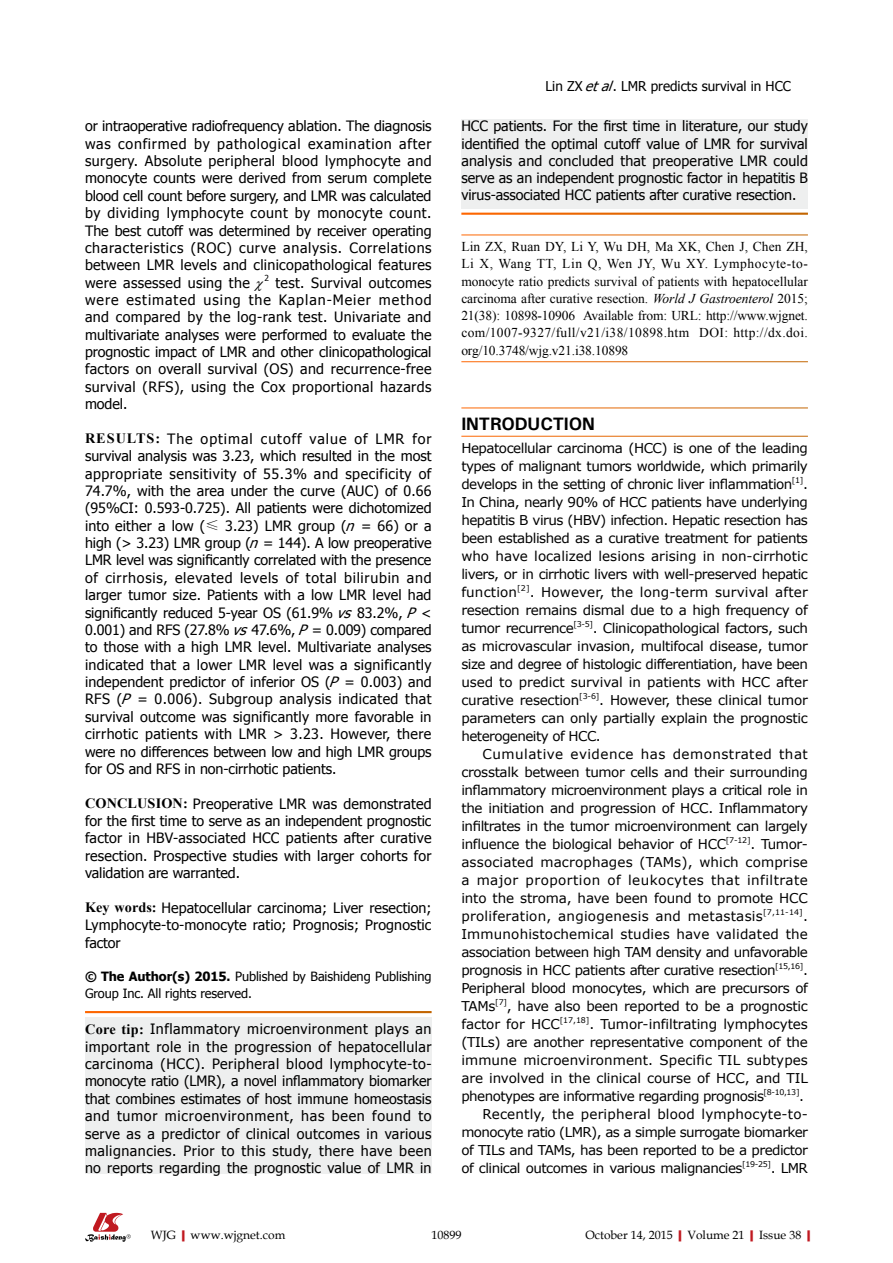
<style>
.page{position:relative;width:893px;height:1263px;background:#fff}
.page>*{position:absolute;margin:0;border:0;box-sizing:border-box;transform-origin:0 0}
.t1{font:700 18px "Univers";letter-spacing:-.01em;color:#000}
.t2{font:14.25px/17.4px "Tahoma";letter-spacing:.01em;color:#000;text-align:justify}
.t3{font:13.5px/18px "Verdana";letter-spacing:-.03em;color:#000;text-align:justify}
.t4{font:13.5px/17.2px "Times New Roman";letter-spacing:.025em;color:#000;text-align:justify}
.t5{font:13.5px "Verdana";letter-spacing:.01em;color:#000}
.t6{font:13.5px "Verdana";letter-spacing:.035em;color:#000}
.t7{font:13.5px "Tahoma";color:#000}
.t8{font:12.75px/17.4px "Tahoma";letter-spacing:-.005em;color:#000}
.t9{font:12px "Book Antiqua";color:#000}
.t10{font:8.25px "Tahoma";color:#000}
.t11{font:7.8px "Verdana";letter-spacing:-.04em;color:#000}
.s1{font-family:"Times New Roman";font-weight:700}
.s2{font-family:"Sim Sun";font-size:13.5px}
.s3{font-style:italic}
.s4{font-weight:700}
.s5{font-weight:700;color:#c01920}
</style>
<div class="page">
<svg style="left:85px;top:1213px;width:46px;height:29px"></svg>
<div style="left:85px;top:1017px;width:347px;height:157px;background:#eeefef"></div>
<div style="left:461px;top:119px;width:347px;height:89px;background:#eeefef"></div>
<p class="t2" style="left:85px;top:117px;width:348px">or intraoperative radiofrequency ablation. The diagnosis was confirmed by pathological examination after surgery. Absolute peripheral blood lymphocyte and monocyte counts were derived from serum complete blood cell count before surgery, and LMR was calculated by dividing lymphocyte count by monocyte count.<br>The best cutoff was determined by receiver operating characteristics (ROC) curve analysis. Correlations between LMR levels and clinicopathological features were assessed using the</p>
<p class="t10" style="left:265px;top:272px;width:6px">2</p>
<p class="t2" style="left:85px;top:273px;width:348px;text-indent:190px">test. Survival outcomes were estimated using the Kaplan-Meier method and compared by the log-rank test. Univariate and multivariate analyses were performed to evaluate the prognostic impact of LMR and other clinicopathological factors on overall survival (OS) and recurrence-free survival (RFS), using the Cox proportional hazards model.</p>
<p class="t2" style="left:85px;top:429px;width:348px"><span class="s1">RESULTS:</span> The optimal cutoff value of LMR for survival analysis was 3.23, which resulted in the most appropriate sensitivity of 55.3% and specificity of 74.7%, with the area under the curve (AUC) of 0.66 (95%CI: 0.593-0.725). All patients were dichotomized into either a low (<span class="s2">≤</span> 3.23) LMR group (<span class="s3">n</span> = 66) or a high (&gt; 3.23) LMR group (<span class="s3">n</span> = 144). A low preoperative LMR level was significantly correlated with the presence of cirrhosis, elevated levels of total bilirubin and larger tumor size. Patients with a low LMR level had significantly reduced 5-year OS (61.9% <span class="s3">vs</span>83.2%, <span class="s3">P</span> &lt; 0.001) and RFS (27.8% <span class="s3">vs</span>47.6%, <span class="s3">P</span>= 0.009) compared to those with a high LMR level. Multivariate analyses indicated that a lower LMR level was a significantly independent predictor of inferior OS (<span class="s3">P</span> = 0.003) and RFS (<span class="s3">P</span> = 0.006). Subgroup analysis indicated that survival outcome was significantly more favorable in cirrhotic patients with LMR &gt; 3.23. However, there were no differences between low and high LMR groups for OS and RFS in non-cirrhotic patients.</p>
<p class="t2" style="left:85px;top:794px;width:348px"><span class="s1">CONCLUSION:</span> Preoperative LMR was demonstrated for the first time to serve as an independent prognostic factor in HBV-associated HCC patients after curative resection. Prospective studies with larger cohorts for validation are warranted.</p>
<p class="t2" style="left:85px;top:898px;width:348px"><span class="s1">Key words:</span> Hepatocellular carcinoma; Liver resection; Lymphocyte-to-monocyte ratio; Prognosis; Prognostic factor</p>
<p class="t8" style="left:85px;top:967px;width:348px"><span class="s4">© The Author(s) 2015.</span> Published by Baishideng Publishing<br>Group Inc. All rights reserved.</p>
<p class="t2" style="left:85px;top:1020px;width:348px"><span class="s1">Core tip:</span> Inflammatory microenvironment plays an important role in the progression of hepatocellular carcinoma (HCC). Peripheral blood lymphocyte-to&shy;monocyte ratio (LMR), a novel inflammatory biomarker that combines estimates of host immune homeostasis and tumor microenvironment, has been found to serve as a predictor of clinical outcomes in various malignancies. Prior to this study, there have been no reports regarding the prognostic value of LMR in</p>
<p class="t7" style="left:546px;top:77px;width:247px">Lin ZX <span class="s3">etal</span>. LMR predicts survival in HCC</p>
<p class="t2" style="left:461px;top:117px;width:348px">HCC patients. For the first time in literature, our study identified the optimal cutoff value of LMR for survival analysis and concluded that preoperative LMR could serve as an independent prognostic factor in hepatitis B virus-associated HCC patients after curative resection.</p>
<p class="t4" style="left:461px;top:238px;width:348px">Lin ZX, Ruan DY, Li Y, Wu DH, Ma XK, Chen J, Chen ZH, Li X, Wang TT, Lin Q, Wen JY, Wu XY. Lymphocyte-to&shy;monocyte ratio predicts survival of patients with hepatocellular carcinoma after curative resection. <span class="s3">World J Gastroenterol</span> 2015; 21(38): 10898-10906 Available from: URL: http://www.wjgnet. com/1007-9327/full/v21/i38/10898.htm DOI: http://dx.doi. org/10.3748/wjg.v21.i38.10898</p>
<p class="t1" style="left:461px;top:412px;width:135px">INTRODUCTION</p>
<p class="t3" style="left:461px;top:439px;width:348px">Hepatocellular carcinoma (HCC) is one of the leading types of malignant tumors worldwide, which primarily develops in the setting of chronic liver inflammation</p>
<p class="t11" style="left:792px;top:475px;width:13px">[1]</p>
<p class="t3" style="left:461px;top:475px;width:348px;text-indent:342px">.<br>In China, nearly 90% of HCC patients have underlying hepatitis B virus (HBV) infection. Hepatic resection has been established as a curative treatment for patients who have localized lesions arising in non-cirrhotic livers, or in cirrhotic livers with well-preserved hepatic function</p>
<p class="t11" style="left:517px;top:583px;width:14px">[2]</p>
<p class="t3" style="left:461px;top:583px;width:348px;text-indent:68px">. However, the long-term survival after resection remains dismal due to a high frequency of tumor recurrence</p>
<p class="t11" style="left:573px;top:619px;width:21px">[3-5]</p>
<p class="t3" style="left:461px;top:619px;width:348px;text-indent:131px">. Clinicopathological factors, such as microvascular invasion, multifocal disease, tumor size and degree of histologic differentiation, have been used to predict survival in patients with HCC after curative resection</p>
<p class="t11" style="left:579px;top:691px;width:22px">[3-6]</p>
<p class="t3" style="left:599px;top:691px;width:210px">. However, these clinical tumor</p>
<p class="t3" style="left:461px;top:709px;width:348px">parameters can only partially explain the prognostic</p>
<p class="t3" style="left:461px;top:727px;width:141px">heterogeneity of HCC.</p>
<p class="t6" style="left:483px;top:746px;width:327px">Cumulative evidence has demonstrated that</p>
<p class="t3" style="left:461px;top:763px;width:348px">crosstalk between tumor cells and their surrounding</p>
<p class="t3" style="left:461px;top:781px;width:348px">inflammatory microenvironment plays a critical role in</p>
<p class="t3" style="left:461px;top:799px;width:348px">the initiation and progression of HCC. Inflammatory</p>
<p class="t3" style="left:461px;top:817px;width:348px">infiltrates in the tumor microenvironment can largely</p>
<p class="t3" style="left:461px;top:835px;width:266px">influence the biological behavior of HCC</p>
<p class="t11" style="left:726px;top:835px;width:26px">[7-12]</p>
<p class="t3" style="left:461px;top:835px;width:348px;text-indent:289px">. Tumor&shy;associated macrophages (TAMs), which comprise a major proportion of leukocytes that infiltrate into the stroma, have been found to promote HCC proliferation, angiogenesis and metastasis</p>
<p class="t11" style="left:763px;top:907px;width:41px">[7,11-14]</p>
<p class="t3" style="left:461px;top:907px;width:348px;text-indent:342px">.<br>Immunohistochemical studies have validated the association between high TAM density and unfavorable prognosis in HCC patients after curative resection</p>
<p class="t11" style="left:775px;top:961px;width:30px">[15,16]</p>
<p class="t3" style="left:461px;top:961px;width:348px;text-indent:342px">.<br>Peripheral blood monocytes, which are precursors of TAMs</p>
<p class="t11" style="left:495px;top:997px;width:13px">[7]</p>
<p class="t3" style="left:461px;top:997px;width:348px;text-indent:46px">, have also been reported to be a prognostic factor for HCC</p>
<p class="t11" style="left:560px;top:1015px;width:31px">[17,18]</p>
<p class="t3" style="left:461px;top:1015px;width:348px;text-indent:128px">. Tumor-infiltrating lymphocytes (TILs) are another representative component of the immune microenvironment. Specific TIL subtypes are involved in the clinical course of HCC, and TIL phenotypes are informative regarding prognosis</p>
<p class="t11" style="left:763px;top:1087px;width:38px">[8-10,13]</p>
<p class="t3" style="left:799px;top:1087px;width:6px">.</p>
<p class="t5" style="left:483px;top:1106px;width:327px">Recently, the peripheral blood lymphocyte-to-</p>
<p class="t3" style="left:461px;top:1123px;width:348px">monocyte ratio (LMR), as a simple surrogate biomarker</p>
<p class="t3" style="left:461px;top:1141px;width:348px">of TILs and TAMs, has been reported to be a predictor</p>
<p class="t3" style="left:461px;top:1159px;width:283px">of clinical outcomes in various malignancies</p>
<p class="t11" style="left:742px;top:1159px;width:30px">[19-25]</p>
<p class="t3" style="left:771px;top:1159px;width:39px">. LMR</p>
<p class="t9" style="left:151px;top:1226px;width:136px">WJG<span class="s5">|</span>www.wjgnet.com</p>
<p class="t9" style="left:431px;top:1226px;width:31px">10899</p>
<p class="t9" style="left:585px;top:1226px;width:232px">October 14, 2015<span class="s5">|</span>Volume 21<span class="s5">|</span>Issue 38<span class="s5">|</span></p>
</div>
